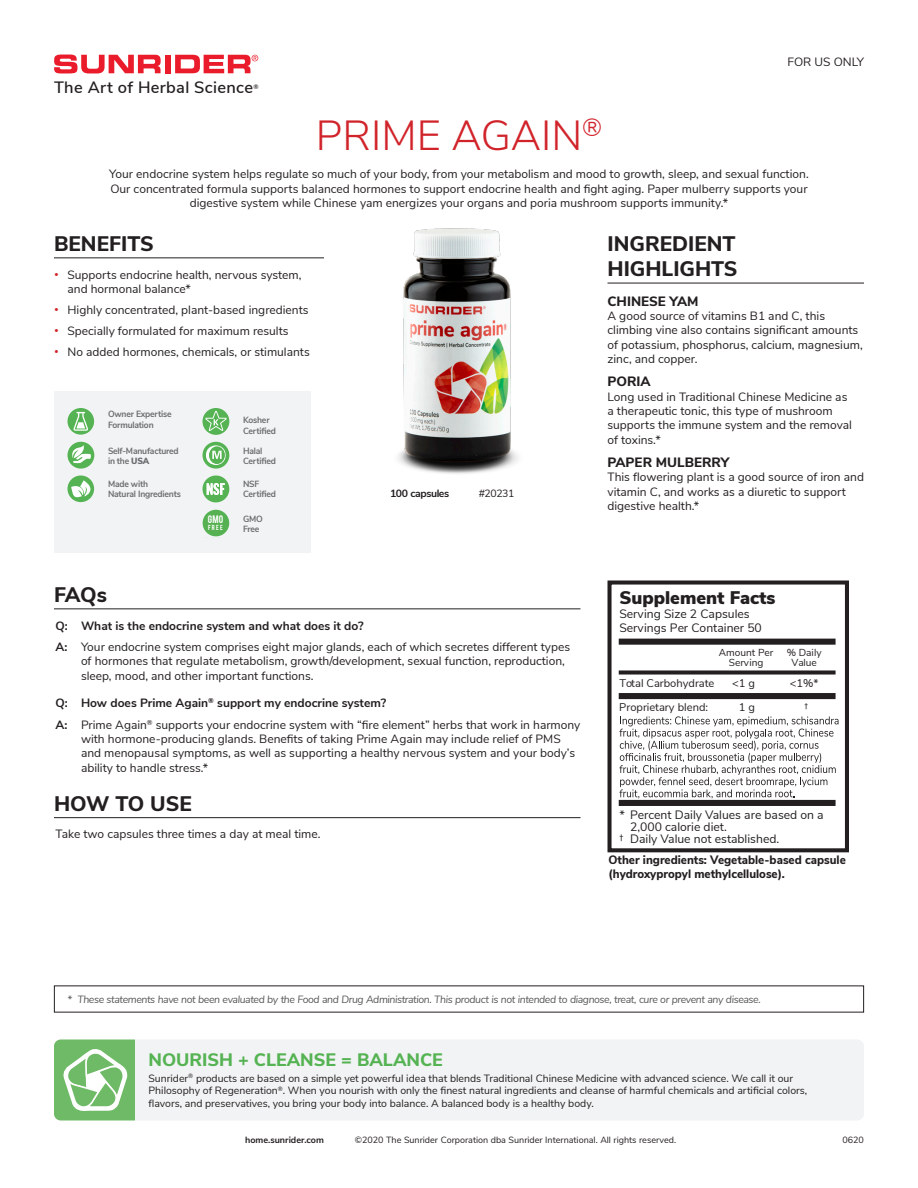
<style>
.page{position:relative;width:918px;height:1188px;background:#fff}
.page>*{position:absolute;margin:0;border:0;box-sizing:border-box;transform-origin:0 0}
.t1{font:300 42px "Nunito Sans";color:#d1232a}
.t2{font:800 21px/25.2px "Nunito Sans";color:#231f20}
.t3{font:900 18.15px "Nunito Sans";color:#231f20}
.t4{font:800 18px "Nunito Sans";color:#55b353}
.t5{font:600 16.35px "Nunito Sans";letter-spacing:.02em;color:#231f20}
.t6{font:800 13.5px "Nunito Sans";color:#231f20}
.t7{font:12.15px/14.2px "Nunito Sans";color:#231f20}
.t8{font:800 12.15px/14.2px "Nunito Sans";color:#231f20;scale:.95 1}
.t9{font:12px/14.4px "Nunito Sans";color:#231f20}
.t10{font:700 12px "Nunito Sans";color:#231f20}
.t11{font:11.1px "Nunito Sans";color:#231f20}
.ProductBody{font:10.5px/12.6px "Nunito Sans";color:#231f20}
.ProductNote{font:italic 10.5px "Nunito Sans";letter-spacing:-.04em;color:#57585a}
.ProductBody-2{font:700 10.5px "Nunito Sans";letter-spacing:-.04em;color:#231f20}
.t12{font:10.2px/10.2px "Nunito Sans";color:#231f20;text-align:center}
.t13{font:700 9px/10.5px "Nunito Sans";letter-spacing:-.02em;color:#6c6d70;scale:.95 1}
.t14{font:9px "Nunito Sans";color:#231f20}
.t15{font:700 9px "Nunito Sans";color:#231f20}
.t16{font:8.55px "Bebas";color:#fff}
.t17{font:600 6.45px "Nunito Sans";color:#231f20}
.t18{font:5.7px "Bebas";color:#fff}
.s1{font-family:"Arvo";color:#d1232a}
.s2{font-weight:900}
.s3{font-weight:700}
</style>
<div class="page">
<svg style="left:54px;top:55px;width:107px;height:18px"></svg>
<div style="left:165px;top:55px;width:6px;height:18px;background:#ea1c2b"></div>
<svg style="left:175px;top:55px;width:83px;height:18px"></svg>
<div style="left:135px;top:1040px;width:729px;height:80px;background:#f2f3f4"></div>
<svg style="left:54px;top:985px;width:81px;height:135px"></svg>
<img style="left:397px;top:228px;width:121px;height:246px">
<hr style="left:54px;top:257px;width:270px;height:1px;background:#231f20">
<div style="left:54px;top:392px;width:256px;height:162px;background:#f2f3f4"></div>
<div style="left:67px;top:476px;width:27px;height:26px;background:#55b353;border-radius:50%"></div>
<svg style="left:71px;top:480px;width:21px;height:18px"></svg>
<svg style="left:67px;top:408px;width:27px;height:27px"></svg>
<svg style="left:73px;top:412px;width:15px;height:19px"></svg>
<div style="left:68px;top:442px;width:26px;height:27px;background:#55b353;border-radius:50%"></div>
<svg style="left:70px;top:445px;width:21px;height:18px"></svg>
<div style="left:203px;top:442px;width:26px;height:27px;background:#55b353;border-radius:50%"></div>
<svg style="left:206px;top:445px;width:20px;height:20px"></svg>
<div style="left:203px;top:408px;width:26px;height:27px;background:#55b353;border-radius:50%"></div>
<svg style="left:205px;top:411px;width:22px;height:20px"></svg>
<svg style="left:202px;top:475px;width:27px;height:28px"></svg>
<div style="left:203px;top:510px;width:26px;height:26px;background:#55b353;border-radius:50%"></div>
<hr style="left:608px;top:283px;width:256px;height:1px;background:#231f20">
<hr style="left:54px;top:608px;width:526px;height:1px;background:#231f20">
<hr style="left:54px;top:817px;width:526px;height:1px;background:#231f20">
<div style="left:608px;top:581px;width:241px;height:271px;border:4px solid #231f20"></div>
<svg style="left:619px;top:716px;width:220px;height:83px"></svg>
<div style="left:619px;top:639px;width:217px;height:6px;background:#231f20"></div>
<div style="left:619px;top:670px;width:217px;height:5px;background:#231f20"></div>
<div style="left:619px;top:800px;width:217px;height:6px;background:#231f20"></div>
<div style="left:619px;top:693px;width:217px;height:6px;background:#231f20"></div>
<p class="t5" style="left:54px;top:75px;width:201px">The Art of Herbal Science</p>
<p class="t17" style="left:254px;top:82px;width:7px">®</p>
<p class="t9" style="left:788px;top:54px;width:78px">FOR US ONLY</p>
<p class="t1" style="left:316px;top:105px;width:288px">PRIME AGAIN<sup>®</sup></p>
<p class="t9" style="left:109px;top:166px;width:701px;text-align:center">Your endocrine system helps regulate so much of your body, from your metabolism and mood to growth, sleep, and sexual function.<br>Our concentrated formula supports balanced hormones to support endocrine health and fight aging. Paper mulberry supports your digestive system while Chinese yam energizes your organs and poria mushroom supports immunity.*</p>
<p class="t2" style="left:54px;top:230px;width:101px">BENEFITS</p>
<p class="t9" style="left:68px;top:267px;width:236px;text-indent:-14px"><span class="s1">•</span> Supports endocrine health, nervous system, and hormonal balance*</p>
<p class="t9" style="left:54px;top:302px;width:256px"><span class="s1">•</span> Highly concentrated, plant-based ingredients</p>
<p class="t9" style="left:54px;top:323px;width:236px"><span class="s1">•</span> Specially formulated for maximum results</p>
<p class="t9" style="left:54px;top:344px;width:257px"><span class="s1">•</span> No added hormones, chemicals, or stimulants</p>
<p class="t2" style="left:608px;top:230px;width:132px">INGREDIENT<br>HIGHLIGHTS</p>
<p class="t6" style="left:608px;top:291px;width:93px">CHINESE YAM</p>
<p class="t9" style="left:608px;top:308px;width:257px">A good source of vitamins B1 and C, this climbing vine also contains significant amounts of potassium, phosphorus, calcium, magnesium, zinc, and copper.</p>
<p class="t6" style="left:608px;top:372px;width:45px">PORIA</p>
<p class="t9" style="left:608px;top:388px;width:246px">Long used in Traditional Chinese Medicine as a therapeutic tonic, this type of mushroom supports the immune system and the removal of toxins.*</p>
<p class="t6" style="left:608px;top:452px;width:124px">PAPER MULBERRY</p>
<p class="t9" style="left:608px;top:469px;width:258px">This flowering plant is a good source of iron and vitamin C, and works as a diuretic to support digestive health.*</p>
<p class="t13" style="left:108px;top:408px;width:69px">Owner Expertise<br>Formulation</p>
<p class="t13" style="left:108px;top:445px;width:76px">Self-Manufactured</p>
<p class="t13" style="left:108px;top:456px;width:45px">in the <span class="s2">USA</span></p>
<p class="t13" style="left:243px;top:445px;width:36px">Halal<br>Certified</p>
<p class="t13" style="left:243px;top:414px;width:36px">Kosher<br>Certified</p>
<p class="t13" style="left:108px;top:478px;width:44px">Made with</p>
<p class="t13" style="left:108px;top:488px;width:78px">Natural Ingredients</p>
<p class="t13" style="left:243px;top:478px;width:19px">NSF</p>
<p class="t13" style="left:243px;top:488px;width:36px">Certified</p>
<p class="ProductBody-2" style="left:390px;top:485px;width:61px">100 capsules</p>
<p class="ProductBody" style="left:479px;top:486px;width:37px">#20231</p>
<p class="t16" style="left:208px;top:513px;width:17px">GMO</p>
<p class="t18" style="left:208px;top:524px;width:16px">FREE</p>
<p class="t13" style="left:243px;top:513px;width:22px">GMO<br>Free</p>
<p class="t2" style="left:54px;top:581px;width:54px">FAQs</p>
<p class="t10" style="left:56px;top:617px;width:310px">Q: What is the endocrine system and what does it do?</p>
<p class="t9" style="left:81px;top:639px;width:491px;text-indent:-26px"><span class="s3">A:</span> Your endocrine system comprises eight major glands, each of which secretes different types of hormones that regulate metabolism, growth/development, sexual function, reproduction, sleep, mood, and other important functions.</p>
<p class="t10" style="left:56px;top:695px;width:332px">Q: How does Prime Again<sup>®</sup> support my endocrine system?</p>
<p class="t9" style="left:81px;top:717px;width:501px;text-indent:-26px"><span class="s3">A:</span> Prime Again<sup>®</sup> supports your endocrine system with “fire element” herbs that work in harmony with hormone-producing glands. Benefits of taking Prime Again may include relief of PMS and menopausal symptoms, as well as supporting a healthy nervous system and your body’s ability to handle stress.*</p>
<p class="t2" style="left:54px;top:789px;width:139px">HOW TO USE</p>
<p class="t9" style="left:56px;top:826px;width:266px">Take two capsules three times a day at meal time.</p>
<h3 class="t3" style="left:619px;top:584px;width:158px">Supplement Facts</h3>
<p class="t7" style="left:619px;top:606px;width:144px">Serving Size 2 Capsules<br>Servings Per Container 50</p>
<p class="t12" style="left:719px;top:646px;width:56px">Amount Per<br>Serving</p>
<p class="t12" style="left:787px;top:646px;width:36px">% Daily<br>Value</p>
<p class="t11" style="left:619px;top:675px;width:97px">Total Carbohydrate</p>
<p class="t11" style="left:732px;top:675px;width:24px">&lt;1 g</p>
<p class="t11" style="left:790px;top:675px;width:30px">&lt;1%*</p>
<p class="t11" style="left:619px;top:699px;width:90px">Proprietary blend:</p>
<p class="t11" style="left:739px;top:699px;width:18px">1 g</p>
<p class="t11" style="left:804px;top:699px;width:5px">†</p>
<p class="t7" style="left:619px;top:807px;width:206px">* Percent Daily Values are based on a</p>
<p class="t7" style="left:630px;top:819px;width:98px">2,000 calorie diet.</p>
<p class="t7" style="left:619px;top:831px;width:161px">† Daily Value not established.</p>
<p class="t8" style="left:609px;top:852px;width:251px">Other ingredients: Vegetable-based capsule (hydroxypropyl methylcellulose).</p>
<p class="ProductNote" style="left:68px;top:992px;width:695px">* These statements have not been evaluated by the Food and Drug Administration. This product is not intended to diagnose, treat, cure or prevent any disease.</p>
<p class="t4" style="left:148px;top:1047px;width:296px">NOURISH + CLEANSE = BALANCE</p>
<p class="ProductBody" style="left:148px;top:1071px;width:660px">Sunrider<sup>®</sup> products are based on a simple yet powerful idea that blends Traditional Chinese Medicine with advanced science. We call it our<br>Philosophy of Regeneration<sup>®</sup>. When you nourish with only the finest natural ingredients and cleanse of harmful chemicals and artificial colors, flavors, and preservatives, you bring your body into balance. A balanced body is a healthy body.</p>
<p class="t15" style="left:245px;top:1133px;width:80px">home.sunrider.com</p>
<p class="t14" style="left:355px;top:1133px;width:323px">©2020 The Sunrider Corporation dba Sunrider International. All rights reserved.</p>
<p class="t14" style="left:842px;top:1133px;width:23px">0620</p>
</div>
